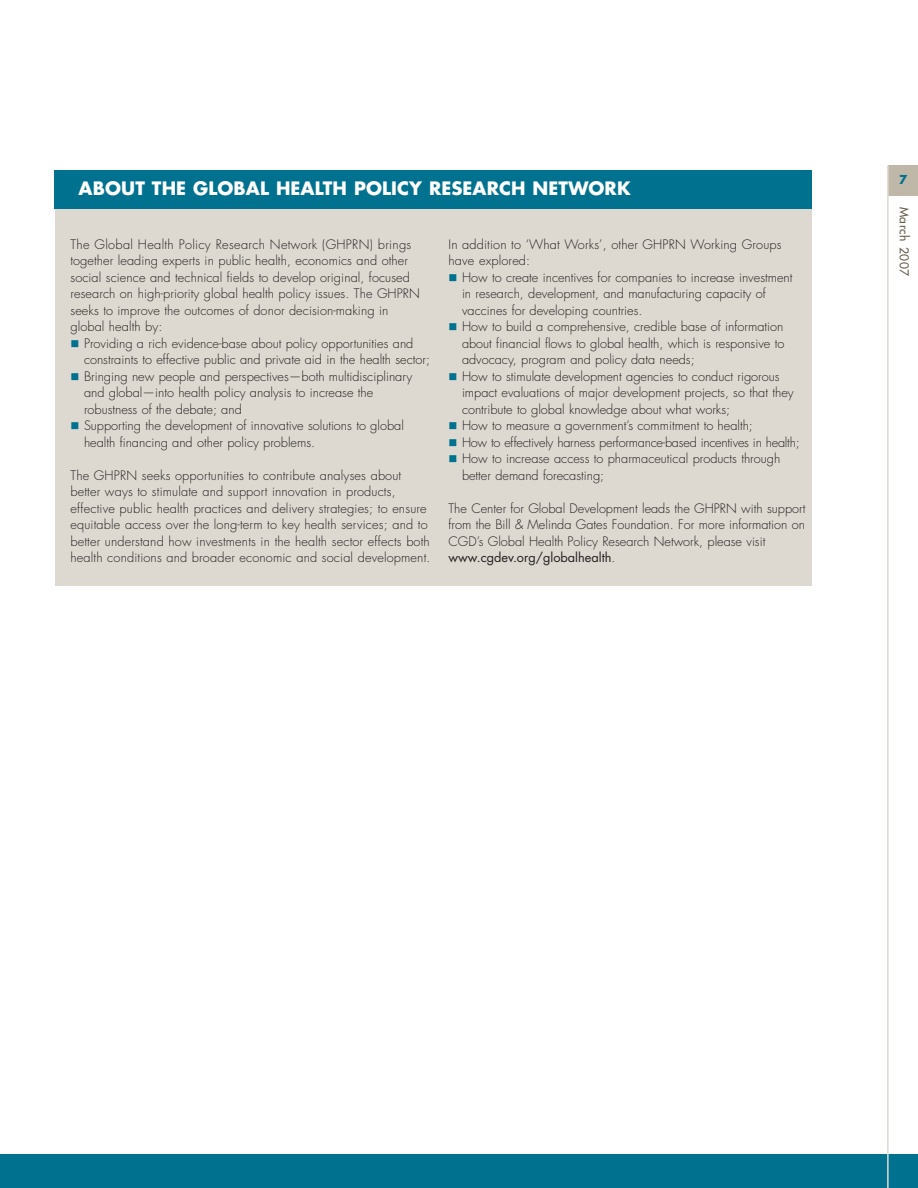
<style>
.page{position:relative;width:918px;height:1188px;background:#fff}
.page>*{position:absolute;margin:0;border:0;box-sizing:border-box;transform-origin:0 0}
.t1{font:700 18px "Futura";letter-spacing:.005em;color:#fff}
.t2{font:300 12.75px/16.5px "Futura";color:#231f20}
.t3{font:12px "Futura";letter-spacing:.045em;color:#685d49}
.t4{font:700 12px "Futura";color:#00718e}
.s1{font-weight:400}
</style>
<div class="page">
<div style="left:0;top:1155px;width:918px;height:33px;background:#00718e"></div>
<div style="left:888px;top:166px;width:30px;height:30px;background:#bfb8a9"></div>
<hr style="left:887px;top:166px;width:2px;height:1022px;background:#ddd9d1">
<div style="left:55px;top:172px;width:757px;height:414px;background:#ddd9d1"></div>
<div style="left:54px;top:170px;width:758px;height:39px;background:#00718e"></div>
<h1 class="t1" style="left:79px;top:180px;width:554px">ABOUT THE GLOBAL HEALTH POLICY RESEARCH NETWORK</h1>
<p class="t2" style="left:71px;top:237px;width:351px">The Global Health Policy Research Network (GHPRN) brings together leading experts in public health, economics and other social science and technical fields to develop original, focused research on high-priority global health policy issues. The GHPRN seeks to improve the outcomes of donor decision-making in global health by:</p>
<p class="t2" style="left:84px;top:336px;width:347px">Providing a rich evidence-base about policy opportunities and constraints to effective public and private aid in the health sector; Bringing new people and perspectives—both multidisciplinary and global—into health policy analysis to increase the<br>robustness of the debate; and<br>Supporting the development of innovative solutions to global health financing and other policy problems.</p>
<p class="t2" style="left:71px;top:468px;width:361px">The GHPRN seeks opportunities to contribute analyses about better ways to stimulate and support innovation in products, effective public health practices and delivery strategies; to ensure equitable access over the long-term to key health services; and to better understand how investments in the health sector effects both health conditions and broader economic and social development.</p>
<p class="t2" style="left:449px;top:237px;width:335px">In addition to ‘What Works’, other GHPRN Working Groups have explored:</p>
<p class="t2" style="left:462px;top:270px;width:339px">How to create incentives for companies to increase investment in research, development, and manufacturing capacity of vaccines for developing countries.<br>How to build a comprehensive, credible base of information about financial flows to global health, which is responsive to advocacy, program and policy data needs;<br>How to stimulate development agencies to conduct rigorous impact evaluations of major development projects, so that they contribute to global knowledge about what works;<br>How to measure a government’s commitment to health;<br>How to effectively harness performance-based incentives in health; How to increase access to pharmaceutical products through better demand forecasting;</p>
<p class="t2" style="left:449px;top:501px;width:359px">The Center for Global Development leads the GHPRN with support from the Bill &amp; Melinda Gates Foundation. For more information on CGD’s Global Health Policy Research Network, please visit <span class="s1">www.cgdev.org/globalhealth</span>.</p>
<p class="t4" style="left:899px;top:174px;width:10px">7</p>
<p class="t3" style="left:910px;top:207px;width:71px;rotate:90deg">March 2007</p>
</div>
